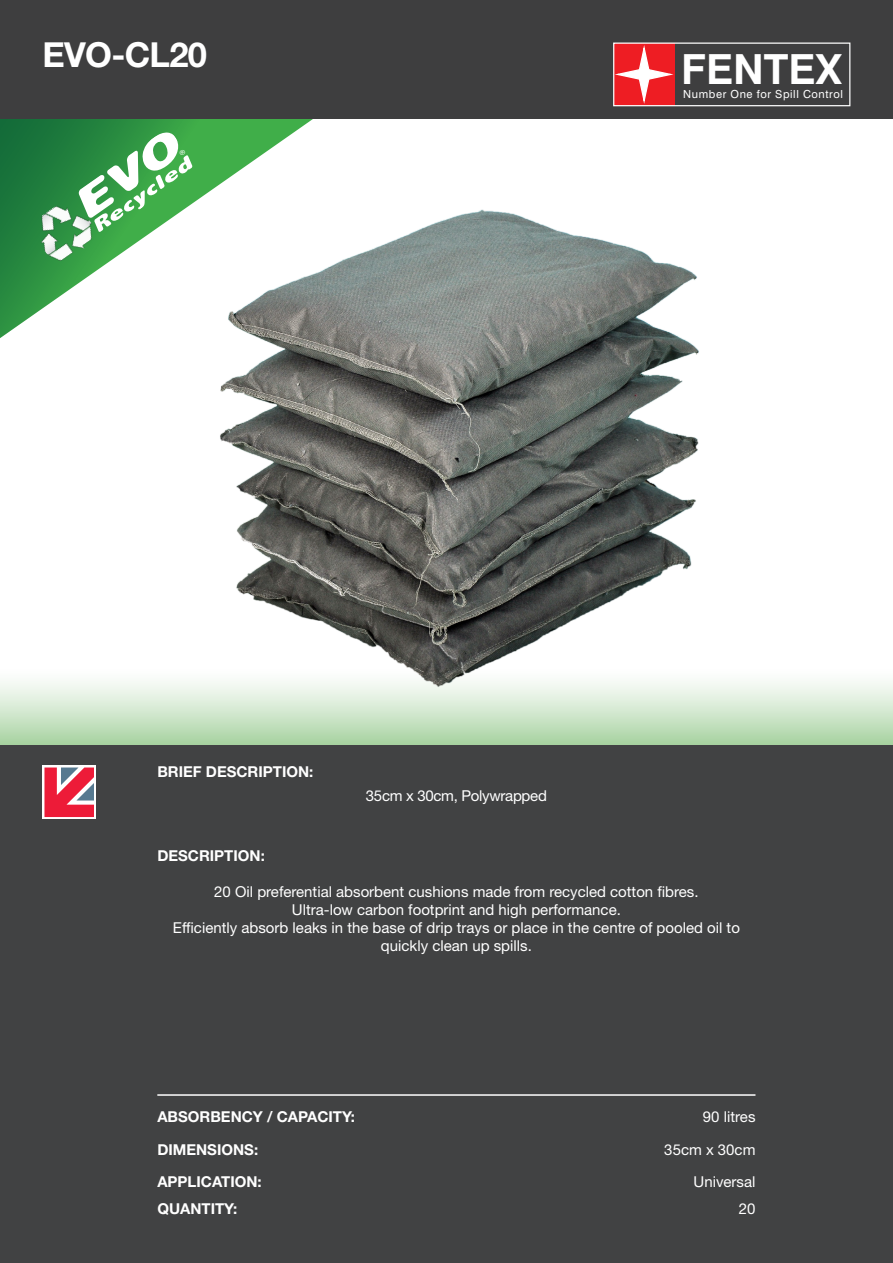
<style>
.page{position:relative;width:893px;height:1263px;background:#fff}
.page>*{position:absolute;margin:0;border:0;box-sizing:border-box;transform-origin:0 0}
.t1{font:700 41.55px "Swiss 721 BT";color:#fff}
.CODE{font:700 34.5px "Helvetica Neue LT Std";letter-spacing:-.02em;color:#fff}
.Body_1{font:15px/18px "Helvetica Neue LT Std";color:#fff;text-align:center}
.Heading_1{font:700 15px/32.5px "Helvetica Neue LT Std";color:#fff}
.Body_2{font:15px "Helvetica Neue LT Std";color:#fff}
.Body_1-2{font:15px "Helvetica Neue LT Std";letter-spacing:-.02em;color:#fff}
.t2{font:11.1px "Swiss 721 BT";letter-spacing:.05em;color:#fff}
</style>
<div class="page">
<svg style="left:0;top:682px;width:893px;height:64px;background:#c5dfc1"></svg>
<svg style="left:0;top:119px;width:313px;height:219px"></svg>
<div style="left:0;top:0;width:893px;height:119px;background:#3e3e3f"></div>
<div style="left:0;top:746px;width:893px;height:517px;background:#414243"></div>
<div style="left:614px;top:43px;width:60px;height:63px;background:#ee1d23"></div>
<svg style="left:616px;top:48px;width:56px;height:54px"></svg>
<div style="left:613px;top:43px;width:237px;height:63px;border:1px solid #fff"></div>
<img style="left:27px;top:195px;width:74px;height:73px">
<div style="left:43px;top:765px;width:53px;height:54px;background:#fff"></div>
<svg style="left:44px;top:767px;width:50px;height:50px"></svg>
<hr style="left:157px;top:1094px;width:598px;height:2px;background:#fff">
<img style="left:199px;top:197px;width:515px;height:511px">
<svg style="left:78px;top:132px;width:114px;height:100px"></svg>
<p class="CODE" style="left:43px;top:34px;width:166px">EVO-CL20</p>
<h1 class="t1" style="left:681px;top:44px;width:162px">FENTEX</h1>
<p class="t2" style="left:683px;top:87px;width:161px">Number One for Spill Control</p>
<p class="Heading_1" style="left:157px;top:755px;width:158px">BRIEF DESCRIPTION:</p>
<p class="Heading_1" style="left:157px;top:839px;width:109px">DESCRIPTION:</p>
<p class="Body_1-2" style="left:366px;top:786px;width:182px">35cm x 30cm, Polywrapped</p>
<p class="Body_1" style="left:214px;top:883px;width:486px">20 Oil preferential absorbent cushions made from recycled cotton fibres.</p>
<p class="Body_1" style="left:292px;top:901px;width:330px">Ultra-low carbon footprint and high performance.</p>
<p class="Body_1" style="left:173px;top:919px;width:569px">Efficiently absorb leaks in the base of drip trays or place in the centre of pooled oil to quickly clean up spills.</p>
<p class="Heading_1" style="left:157px;top:1100px;width:199px">ABSORBENCY / CAPACITY:<br>DIMENSIONS:<br>APPLICATION:</p>
<p class="Heading_1" style="left:157px;top:1192px;width:81px">QUANTITY:</p>
<p class="Body_2" style="left:703px;top:1108px;width:54px">90 litres</p>
<p class="Body_2" style="left:664px;top:1140px;width:93px">35cm x 30cm</p>
<p class="Body_2" style="left:693px;top:1173px;width:63px">Universal</p>
<p class="Body_2" style="left:739px;top:1200px;width:18px">20</p>
</div>
